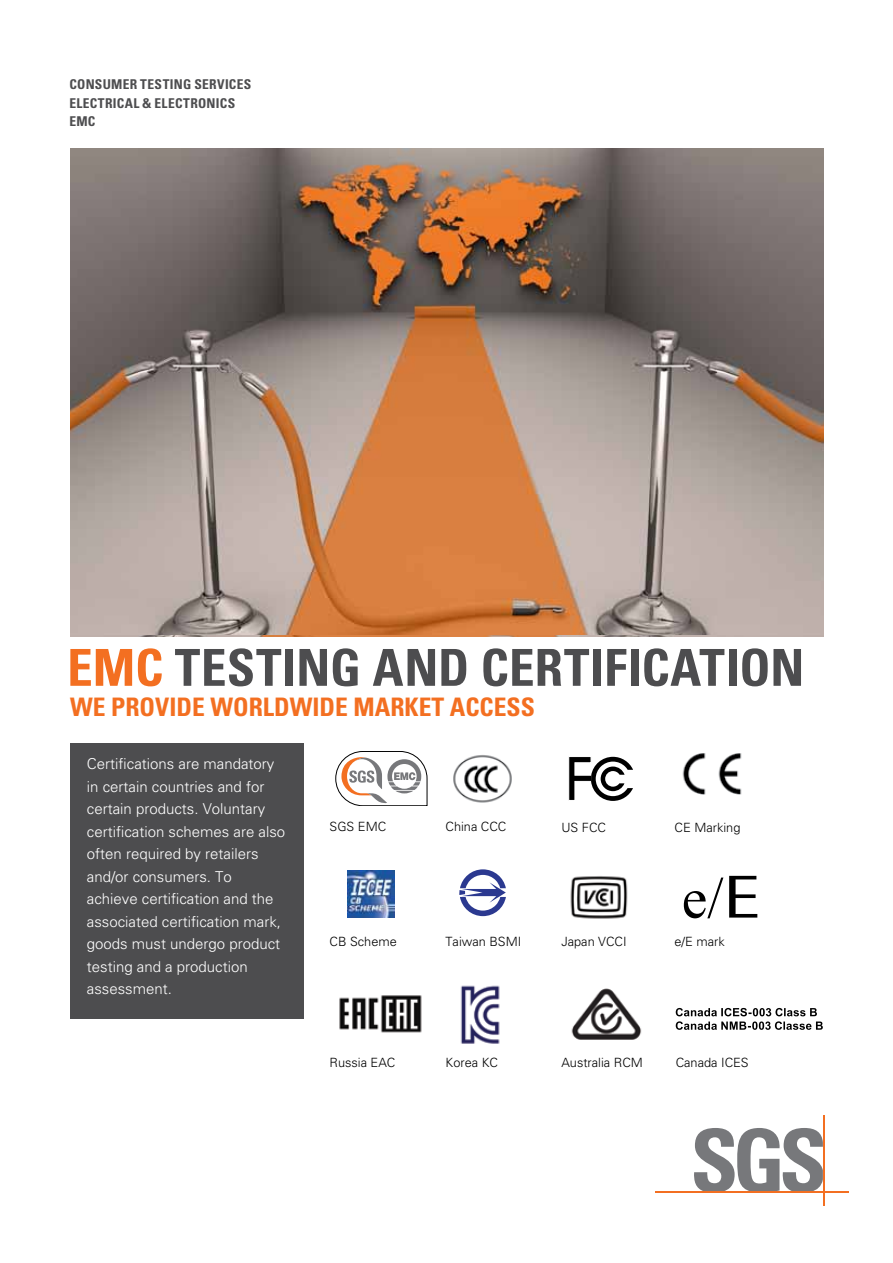
<style>
.page{position:relative;width:893px;height:1263px;background:#fff}
.page>*{position:absolute;margin:0;border:0;box-sizing:border-box;transform-origin:0 0}
.t1{font:700 condensed 51px "Univers LT Std";color:#4d4d4f}
.t2{font:700 condensed 25.5px "Univers LT Std";color:#f36f21}
.t3{font:300 15px/22.5px "Univers LT Std";color:#fff}
.t4{font:700 condensed 13.5px/18.1px "Univers LT Std";letter-spacing:.02em;color:#4d4d4f}
.t5{font:300 12.75px "Univers LT Std";color:#000}
.s1{color:#f36f21}
</style>
<div class="page">
<svg style="left:694px;top:1128px;width:129px;height:63px"></svg>
<hr style="left:655px;top:1191px;width:194px;height:2px;background:#f36f21">
<hr style="left:823px;top:1115px;width:1px;height:91px;background:#f36f21">
<div style="left:71px;top:742px;width:233px;height:276px;background:#4d4d4f"></div>
<img style="left:453px;top:755px;width:59px;height:48px">
<img style="left:347px;top:870px;width:47px;height:47px">
<svg style="left:568px;top:756px;width:65px;height:45px"></svg>
<svg style="left:459px;top:869px;width:47px;height:47px"></svg>
<svg style="left:336px;top:751px;width:91px;height:55px"></svg>
<img style="left:570px;top:876px;width:58px;height:43px">
<img style="left:682px;top:753px;width:60px;height:41px">
<svg style="left:676px;top:1008px;width:147px;height:22px"></svg>
<svg style="left:684px;top:876px;width:73px;height:42px"></svg>
<img style="left:339px;top:995px;width:83px;height:38px">
<img style="left:460px;top:985px;width:40px;height:59px">
<img style="left:571px;top:988px;width:71px;height:52px">
<img style="left:71px;top:149px;width:752px;height:485px">
<p class="t4" style="left:69px;top:76px;width:184px">CONSUMER TESTING SERVICES<br>ELECTRICAL &amp; ELECTRONICS<br>EMC</p>
<h1 class="t1" style="left:67px;top:636px;width:739px"><span class="s1">EMC</span> TESTING AND CERTIFICATION</h1>
<h2 class="t2" style="left:70px;top:691px;width:70px">WE PROVIDE</h2>
<h2 class="t2" style="left:210px;top:691px;width:38px">WORLD</h2>
<h2 class="t2" style="left:290px;top:691px;width:81px">WIDE MAR</h2>
<h2 class="t2" style="left:405px;top:691px;width:104px">KET ACCESS</h2>
<p class="t3" style="left:87px;top:753px;width:200px">Certifications are mandatory in certain countries and for certain products. Voluntary certification schemes are also often required by retailers and/or consumers. To achieve certification and the associated certification mark, goods must undergo product testing and a production assessment.</p>
<p class="t5" style="left:330px;top:819px;width:58px">SGS EMC</p>
<p class="t5" style="left:446px;top:818px;width:62px">China CCC</p>
<p class="t5" style="left:561px;top:819px;width:46px">US FCC</p>
<p class="t5" style="left:675px;top:819px;width:67px">CE Marking</p>
<p class="t5" style="left:330px;top:934px;width:69px">CB Scheme</p>
<p class="t5" style="left:446px;top:934px;width:77px">Taiwan BSMI</p>
<p class="t5" style="left:561px;top:934px;width:67px">Japan VCCI</p>
<p class="t5" style="left:675px;top:934px;width:52px">e/E mark</p>
<p class="t5" style="left:330px;top:1054px;width:67px">Russia EAC</p>
<p class="t5" style="left:446px;top:1055px;width:54px">Korea KC</p>
<p class="t5" style="left:561px;top:1054px;width:83px">Australia RCM</p>
<p class="t5" style="left:676px;top:1055px;width:74px">Canada ICES</p>
</div>
